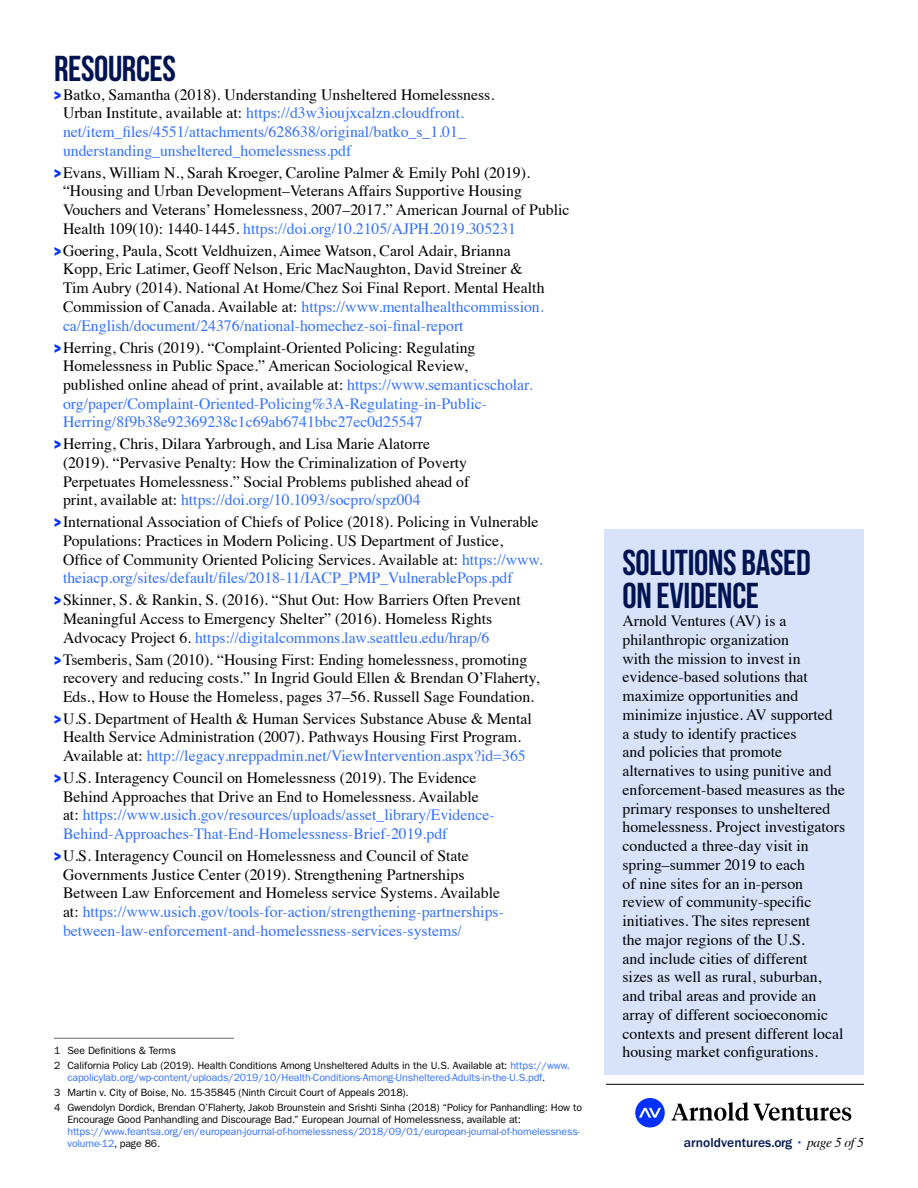
<style>
.page{position:relative;width:918px;height:1188px;background:#fff}
.page>*{position:absolute;margin:0;border:0;box-sizing:border-box;transform-origin:0 0}
.t1{font:36px/33px "Bebas Neue";letter-spacing:-.01em;color:#001452}
.t2{font:15.75px/18.8px "Times";color:#000}
.t3{font:15.75px/18.8px "Times";color:#3170ff}
.t4{font:500 13.5px "Franklin Gothic";letter-spacing:.005em;color:#001452}
.footnote{font:10.5px/12px "Franklin Gothic";letter-spacing:-.01em;color:#000}
.footnote-2{font:10.5px/12px "Franklin Gothic";letter-spacing:-.01em;color:#3170ff}
.footnote_Number_1{font:10.5px "Franklin Gothic";letter-spacing:-.01em;color:#000}
.s1{font-family:"Franklin Gothic";font-weight:800;color:#0030ff}
.s2{color:#000}
.s3{color:#3170ff}
.s4{font-weight:400;color:#0030ff}
.s5{font-family:"Times";font-weight:400;font-style:italic;color:#000}
</style>
<div class="page">
<hr style="left:606px;top:1084px;width:258px;height:1px;background:#000">
<svg style="left:671px;top:1102px;width:180px;height:19px"></svg>
<div style="left:635px;top:1098px;width:30px;height:30px;background:#0031ff;border-radius:50%"></div>
<svg style="left:639px;top:1108px;width:22px;height:10px"></svg>
<div style="left:604px;top:530px;width:260px;height:546px;background:#d8e3fb"></div>
<hr style="left:54px;top:1038px;width:180px;height:1px;background:#666">
<h2 class="t1" style="left:54px;top:52px;width:123px">RESOURCES</h2>
<p class="t3" style="left:63px;top:84px;width:433px;text-indent:-9px"><span class="s1">&gt;</span> <span class="s2">Batko, Samantha (2018). Understanding Unsheltered Homelessness.<br>Urban Institute, available at:</span> https://d3w3ioujxcalzn.cloudfront. net/item_files/4551/attachments/628638/original/batko_s_1.01_ understanding_unsheltered_homelessness.pdf</p>
<p class="t2" style="left:63px;top:162px;width:508px;text-indent:-9px"><span class="s1">&gt;</span> Evans, William N., Sarah Kroeger, Caroline Palmer &amp; Emily Pohl (2019). “Housing and Urban Development–Veterans Affairs Supportive Housing Vouchers and Veterans’ Homelessness, 2007–2017.” American Journal of Public Health 109(10): 1440-1445. <span class="s3">https://doi.org/10.2105/AJPH.2019.305231</span></p>
<p class="t2" style="left:63px;top:240px;width:483px;text-indent:-9px"><span class="s1">&gt;</span> Goering, Paula, Scott Veldhuizen, Aimee Watson, Carol Adair, Brianna Kopp, Eric Latimer, Geoff Nelson, Eric MacNaughton, David Streiner &amp; Tim Aubry (2014). National At Home/Chez Soi Final Report. Mental Health Commission of Canada. Available at: <span class="s3">https://www.mentalhealthcommission. ca/English/document/24376/national-homechez-soi-final-report</span></p>
<p class="t2" style="left:63px;top:336px;width:471px;text-indent:-9px"><span class="s1">&gt;</span> Herring, Chris (2019). “Complaint-Oriented Policing: Regulating Homelessness in Public Space.” American Sociological Review, published online ahead of print, available at: <span class="s3">https://www.semanticscholar. org/paper/Complaint-Oriented-Policing%3A-Regulating-in-Public-Herring/8f9b38e92369238c1c69ab6741bbc27ec0d25547</span></p>
<p class="t2" style="left:63px;top:433px;width:408px;text-indent:-9px"><span class="s1">&gt;</span> Herring, Chris, Dilara Yarbrough, and Lisa Marie Alatorre (2019). “Pervasive Penalty: How the Criminalization of Poverty Perpetuates Homelessness.” Social Problems published ahead of print, available at: <span class="s3">https://doi.org/10.1093/socpro/spz004</span></p>
<p class="t2" style="left:63px;top:511px;width:481px;text-indent:-9px"><span class="s1">&gt;</span> International Association of Chiefs of Police (2018). Policing in Vulnerable Populations: Practices in Modern Policing. US Department of Justice, Office of Community Oriented Policing Services. Available at: <span class="s3">https://www. theiacp.org/sites/default/files/2018-11/IACP_PMP_VulnerablePops.pdf</span></p>
<p class="t2" style="left:63px;top:589px;width:459px;text-indent:-9px"><span class="s1">&gt;</span> Skinner, S. &amp; Rankin, S. (2016). “Shut Out: How Barriers Often Prevent<br>Meaningful Access to Emergency Shelter” (2016). Homeless Rights<br>Advocacy Project 6. <span class="s3">https://digitalcommons.law.seattleu.edu/hrap/6</span></p>
<p class="t2" style="left:63px;top:648px;width:478px;text-indent:-9px"><span class="s1">&gt;</span> Tsemberis, Sam (2010). “Housing First: Ending homelessness, promoting recovery and reducing costs.” In Ingrid Gould Ellen &amp; Brendan O’Flaherty,<br>Eds., How to House the Homeless, pages 37–56. Russell Sage Foundation.</p>
<p class="t2" style="left:54px;top:708px;width:479px;text-align:center"><span class="s1">&gt;</span> U.S. Department of Health &amp; Human Services Substance Abuse &amp; Mental<br>Health Service Administration (2007). Pathways Housing First Program.<br>Available at: <span class="s3">http://legacy.nreppadmin.net/ViewIntervention.aspx?id=365</span></p>
<p class="t3" style="left:63px;top:767px;width:433px;text-indent:-9px"><span class="s1">&gt;</span> <span class="s2">U.S. Interagency Council on Homelessness (2019). The Evidence Behind Approaches that Drive an End to Homelessness. Available at:</span> https://www.usich.gov/resources/uploads/asset_library/Evidence-Behind-Approaches-That-End-Homelessness-Brief-2019.pdf</p>
<p class="t2" style="left:63px;top:845px;width:442px;text-indent:-9px"><span class="s1">&gt;</span> U.S. Interagency Council on Homelessness and Council of State Governments Justice Center (2019). Strengthening Partnerships Between Law Enforcement and Homeless service Systems. Available at: <span class="s3">https://www.usich.gov/tools-for-action/strengthening-partnerships&shy;between-law-enforcement-and-homelessness-services-systems/</span></p>
<p class="footnote_Number_1" style="left:54px;top:1044px;width:123px">1 See Definitions &amp; Terms</p>
<p class="footnote-2" style="left:68px;top:1059px;width:504px;text-indent:-14px"><span class="s2">2 California Policy Lab (2019). Health Conditions Among Unsheltered Adults in the U.S. Available at:</span> https://www. capolicylab.org/wp-content/uploads/2019/10/Health-Conditions-Among-Unsheltered-Adults-in-the-U.S.pdf<span class="s2">.</span></p>
<p class="footnote" style="left:54px;top:1086px;width:356px">3 Martin v. City of Boise, No. 15-35845 (Ninth Circuit Court of Appeals 2018).</p>
<p class="footnote" style="left:68px;top:1101px;width:516px;text-indent:-14px">4 Gwendolyn Dordick, Brendan O’Flaherty, Jakob Brounstein and Srishti Sinha (2018) “Policy for Panhandling: How to Encourage Good Panhandling and Discourage Bad.” European Journal of Homelessness, available at: <span class="s3">https://www.feantsa.org/en/european-journal-of-homelessness/2018/09/01/european-journal-of-homelessness&shy;volume-12</span>, page 86.</p>
<h1 class="t1" style="left:622px;top:545px;width:190px">SOLUTIONS BASED<br>ON EVIDENCE</h1>
<p class="t2" style="left:622px;top:610px;width:224px">Arnold Ventures (AV) is a philanthropic organization<br>with the mission to invest in evidence‑based solutions that maximize opportunities and minimize injustice. AV supported<br>a study to identify practices<br>and policies that promote alternatives to using punitive and enforcement‑based measures as the primary responses to unsheltered homelessness. Project investigators conducted a three‑day visit in spring–summer 2019 to each<br>of nine sites for an in‑person review of community‑specific initiatives. The sites represent<br>the major regions of the U.S.<br>and include cities of different<br>sizes as well as rural, suburban, and tribal areas and provide an array of different socioeconomic contexts and present different local housing market configurations.</p>
<p class="t4" style="left:684px;top:1135px;width:182px">arnoldventures.org <span class="s4">•</span> <span class="s5">page 5 of 5</span></p>
</div>
